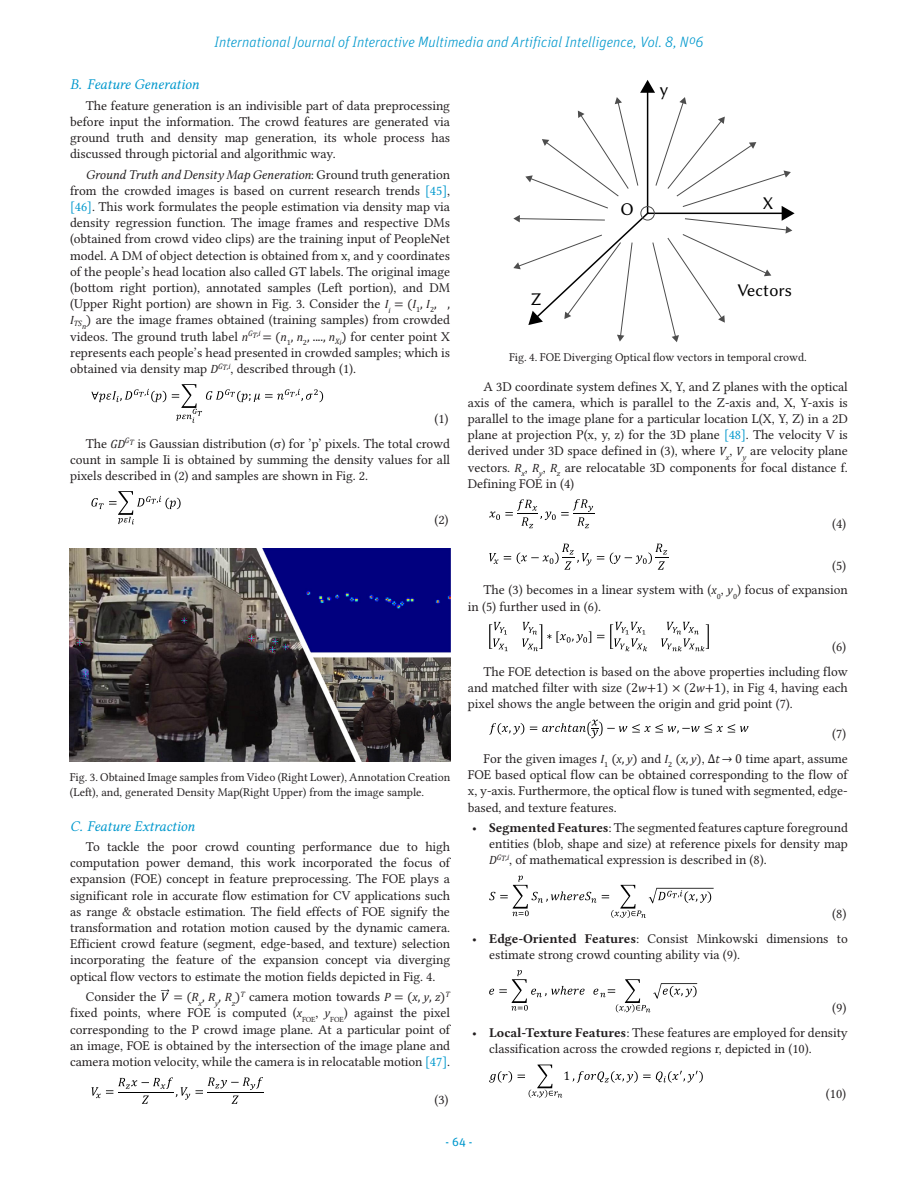
<style>
.page{position:relative;width:918px;height:1188px;background:#fff}
.page>*{position:absolute;margin:0;border:0;box-sizing:border-box;transform-origin:0 0}
.t1{font:18px "Libertinus Sans";color:#000}
.t2{font:italic 300 15px "Unit OT";color:#0098cd}
.t3{font:italic 15px "Libertinus Serif";letter-spacing:-.005em;color:#0098cd}
.Texto{font:13.5px/16.2px "Libertinus Serif";letter-spacing:.055em;color:#231f20;text-align:justify}
.Texto-2{font:13.5px/16.2px "Libertinus Serif";letter-spacing:-.005em;color:#231f20}
.Fórmula{font:13.5px "Libertinus Serif";color:#231f20}
.PieObjetos_-_izda{font:12px/14.4px "Libertinus Serif";color:#231f20}
.t4{font:12px "Unit OT";color:#0098cd}
.s1{font-style:italic}
.s2{color:#0098cd}
.s3{font-family:"Cambria";font-style:italic;font-size:12px}
.s4{font-family:"Cambria Math";font-size:12.75px}
.s5{font-weight:700}
</style>
<div class="page">
<svg style="left:91px;top:384px;width:232px;height:39px"></svg>
<svg style="left:91px;top:491px;width:90px;height:33px"></svg>
<img style="left:70px;top:548px;width:380px;height:214px">
<svg style="left:161px;top:989px;width:8px;height:12px"></svg>
<svg style="left:91px;top:1077px;width:99px;height:27px"></svg>
<svg style="left:196px;top:1077px;width:67px;height:27px"></svg>
<hr style="left:207px;top:1092px;width:56px;height:1px;background:#000">
<svg style="left:489px;top:499px;width:105px;height:29px"></svg>
<svg style="left:489px;top:544px;width:179px;height:26px"></svg>
<svg style="left:489px;top:622px;width:19px;height:29px"></svg>
<svg style="left:522px;top:622px;width:82px;height:29px"></svg>
<svg style="left:610px;top:622px;width:37px;height:29px"></svg>
<svg style="left:661px;top:622px;width:48px;height:29px"></svg>
<svg style="left:489px;top:720px;width:260px;height:18px"></svg>
<svg style="left:489px;top:876px;width:225px;height:42px"></svg>
<svg style="left:489px;top:970px;width:96px;height:41px"></svg>
<svg style="left:593px;top:979px;width:104px;height:33px"></svg>
<svg style="left:489px;top:1065px;width:214px;height:33px"></svg>
<svg style="left:513px;top:80px;width:282px;height:262px"></svg>
<div style="left:640px;top:206px;width:15px;height:14px;border:1px solid #4d4d4d;border-radius:50%"></div>
<p class="t2" style="left:214px;top:33px;width:491px">International Journal of Interactive Multimedia and Artificial Intelligence, Vol. 8, Nº6</p>
<p class="t3" style="left:70px;top:75px;width:131px">B. Feature Generation</p>
<p class="Texto" style="left:70px;top:97px;width:381px;text-indent:16px">The feature generation is an indivisible part of data preprocessing before input the information. The crowd features are generated via ground truth and density map generation, its whole process has discussed through pictorial and algorithmic way.</p>
<p class="Texto" style="left:70px;top:166px;width:381px;text-indent:16px"><span class="s1">Ground Truth and Density Map Generation</span>: Ground truth generation from the crowded images is based on current research trends <span class="s2">[45]</span>, <span class="s2">[46]</span>. This work formulates the people estimation via density map via density regression function. The image frames and respective DMs (obtained from crowd video clips) are the training input of PeopleNet model. A DM of object detection is obtained from x, and y coordinates of the people’s head location also called GT labels. The original image (bottom right portion), annotated samples (Left portion), and DM (Upper Right portion) are shown in Fig. 3. Consider the <span class="s3">I</span><sub>i</sub> <span class="s4">= (</span><span class="s3">I</span><sub>1</sub><span class="s4">,</span> <span class="s3">I</span><sub>2</sub><span class="s4">, , </span><span class="s3">I</span><sub>TSn</sub><span class="s4">)</span> are the image frames obtained (training samples) from crowded videos. The ground truth label <span class="s3">n</span><sup>GT,i</sup> <span class="s4">= (</span><span class="s3">n</span><sub>1</sub><span class="s4">,</span> <span class="s3">n</span><sub>2</sub><span class="s4">, ....,</span> <span class="s3">n</span><sub>Xi</sub><span class="s4">)</span> for center point X represents each people’s head presented in crowded samples; which is obtained via density map <span class="s3">D</span><sup>GT,i</sup>, described through (1).</p>
<p class="Fórmula" style="left:434px;top:410px;width:16px">(1)</p>
<p class="Texto" style="left:70px;top:435px;width:381px;text-indent:16px">The <span class="s3">GD</span><sup>GT</sup> is Gaussian distribution (σ) for ’p’ pixels. The total crowd count in sample Ii is obtained by summing the density values for all pixels described in (2) and samples are shown in Fig. 2.</p>
<p class="Fórmula" style="left:434px;top:512px;width:16px">(2)</p>
<p class="PieObjetos_-_izda" style="left:70px;top:770px;width:382px">Fig. 3. Obtained Image samples from Video (Right Lower), Annotation Creation (Left), and, generated Density Map(Right Upper) from the image sample.</p>
<p class="t3" style="left:70px;top:817px;width:126px">C. Feature Extraction</p>
<p class="Texto" style="left:70px;top:838px;width:383px;text-indent:16px">To tackle the poor crowd counting performance due to high computation power demand, this work incorporated the focus of expansion (FOE) concept in feature preprocessing. The FOE plays a significant role in accurate flow estimation for CV applications such as range &amp; obstacle estimation. The field effects of FOE signify the transformation and rotation motion caused by the dynamic camera.<br>Efficient crowd feature (segment, edge-based, and texture) selection incorporating the feature of the expansion concept via diverging optical flow vectors to estimate the motion fields depicted in Fig. 4.</p>
<p class="Texto" style="left:70px;top:988px;width:383px;text-indent:16px">Consider the <span class="s4">= (</span><span class="s3">R</span><sub>x</sub><span class="s4">,</span> <span class="s3">R</span><sub>y</sub><span class="s4">,</span> <span class="s3">R</span><sub>z</sub><span class="s4">)</span><sup>T</sup> camera motion towards <span class="s3">P</span> <span class="s4">= (</span><span class="s3">x</span><span class="s4">,</span> <span class="s3">y</span><span class="s4">,</span> <span class="s3">z</span><span class="s4">)</span><sup>T </sup>fixed points, where FOE is computed (<span class="s3">x</span><sub>FOE</sub>, <span class="s3">y</span><sub>FOE</sub>) against the pixel corresponding to the P crowd image plane. At a particular point of an image, FOE is obtained by the intersection of the image plane and camera motion velocity, while the camera is in relocatable motion <span class="s2">[47]</span>.</p>
<p class="Fórmula" style="left:434px;top:1091px;width:16px">(3)</p>
<p class="t1" style="left:659px;top:79px;width:11px">y</p>
<p class="t1" style="left:530px;top:289px;width:13px">Z</p>
<p class="t1" style="left:620px;top:199px;width:15px">O</p>
<p class="t1" style="left:763px;top:193px;width:12px">X</p>
<p class="t1" style="left:737px;top:280px;width:56px">Vectors</p>
<p class="PieObjetos_-_izda" style="left:509px;top:350px;width:299px">Fig. 4. FOE Diverging Optical flow vectors in temporal crowd.</p>
<p class="Texto" style="left:468px;top:378px;width:381px;text-indent:16px">A 3D coordinate system defines X, Y, and Z planes with the optical axis of the camera, which is parallel to the Z-axis and, X, Y-axis is parallel to the image plane for a particular location L(X, Y, Z) in a 2D plane at projection P(x, y, z) for the 3D plane <span class="s2">[48]</span>. The velocity V is derived under 3D space defined in (3), where <span class="s3">V</span><sub>x</sub>, <span class="s3">V</span><sub>y</sub> are velocity plane vectors. <span class="s3">R</span><sub>x</sub>, <span class="s3">R</span><sub>y</sub>, <span class="s3">R</span><sub>z</sub> are relocatable 3D components for focal distance f.<br>Defining FOE in (4)</p>
<p class="Fórmula" style="left:832px;top:516px;width:16px">(4)</p>
<p class="Fórmula" style="left:832px;top:557px;width:16px">(5)</p>
<p class="Texto" style="left:468px;top:582px;width:381px;text-indent:16px">The (3) becomes in a linear system with (<span class="s3">x</span><sub>0</sub>, <span class="s3">y</span><sub>0</sub>) focus of expansion in (5) further used in (6).</p>
<p class="Fórmula" style="left:832px;top:639px;width:16px">(6)</p>
<p class="Texto" style="left:468px;top:663px;width:381px;text-indent:16px">The FOE detection is based on the above properties including flow and matched filter with size <span class="s4">(2</span><span class="s3">w</span><span class="s4">+1) × (2</span><span class="s3">w</span><span class="s4">+1)</span>, in Fig 4, having each pixel shows the angle between the origin and grid point (7).</p>
<p class="Fórmula" style="left:832px;top:726px;width:16px">(7)</p>
<p class="Texto" style="left:468px;top:750px;width:383px;text-indent:16px">For the given images <span class="s3">I</span><sub>1</sub> <span class="s4">(</span><span class="s3">x</span><span class="s4">,</span> <span class="s3">y</span><span class="s4">)</span> and <span class="s3">I</span><sub>2</sub> <span class="s4">(</span><span class="s3">x</span><span class="s4">,</span> <span class="s3">y</span><span class="s4">)</span>, <span class="s4">Δ</span><span class="s3">t</span> <span class="s4">→ 0</span> time apart, assume FOE based optical flow can be obtained corresponding to the flow of x, y-axis. Furthermore, the optical flow is tuned with segmented, edge&shy;based, and texture features.</p>
<p class="Texto" style="left:489px;top:819px;width:360px;text-indent:-17px">• <span class="s5">Segmented Features</span>: The segmented features capture foreground entities (blob, shape and size) at reference pixels for density map <span class="s3">D</span><sup>GT,i</sup>, of mathematical expression is described in (8).</p>
<p class="Fórmula" style="left:832px;top:906px;width:16px">(8)</p>
<p class="Texto-2" style="left:489px;top:930px;width:360px;text-indent:-17px">• <span class="s5">Edge-Oriented Features</span>: Consist Minkowski dimensions to estimate strong crowd counting ability via (9).</p>
<p class="Fórmula" style="left:832px;top:1000px;width:16px">(9)</p>
<p class="Texto" style="left:489px;top:1025px;width:360px;text-indent:-17px">• <span class="s5">Local-Texture Features</span>: These features are employed for density classification across the crowded regions r, depicted in (10).</p>
<p class="Fórmula" style="left:826px;top:1085px;width:22px">(10)</p>
<p class="t4" style="left:446px;top:1135px;width:28px">- 64 -</p>
</div>
